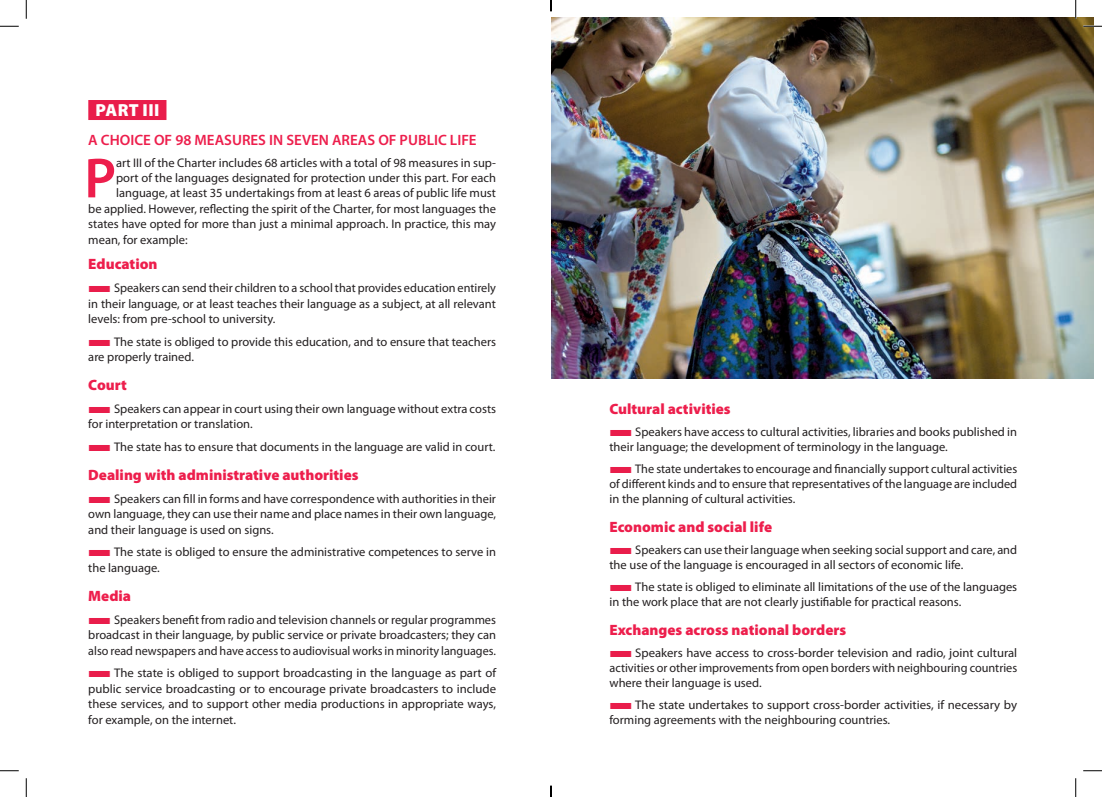
<style>
.page{position:relative;width:1102px;height:797px;background:#fff}
.page>*{position:absolute;margin:0;border:0;box-sizing:border-box;transform-origin:0 0}
.t1{font:600 57px "Myriad Pro";color:#ed1e4c}
.t2{font:900 17.5px "Myriad Pro";letter-spacing:.02em;color:#fff}
.t3{font:900 15px "Myriad Pro";color:#ed1e4c}
.t4{font:600 15px "Myriad Pro";color:#ed1e4c}
.t5{font:12.5px/15.5px "Myriad Pro";color:#231f20}
.s1{color:#e91d4b}
</style>
<div class="page">
<div style="left:88px;top:100px;width:78px;height:20px;background:#e91d4b"></div>
<img style="left:552px;top:17px;width:541px;height:361px">
<svg style="left:0;top:25px;width:19px;height:2px"></svg>
<svg style="left:1083px;top:25px;width:18px;height:2px"></svg>
<svg style="left:0;top:770px;width:19px;height:1px"></svg>
<svg style="left:1083px;top:770px;width:18px;height:1px"></svg>
<svg style="left:25px;top:0;width:2px;height:19px"></svg>
<svg style="left:25px;top:778px;width:2px;height:19px"></svg>
<svg style="left:1074px;top:0;width:2px;height:19px"></svg>
<svg style="left:1075px;top:778px;width:1px;height:19px"></svg>
<svg style="left:550px;top:785px;width:1px;height:12px"></svg>
<h2 class="t2" style="left:96px;top:98px;width:65px">PART III</h2>
<p class="t4" style="left:88px;top:130px;width:390px">A CHOICE OF 98 MEASURES IN SEVEN AREAS OF PUBLIC LIFE</p>
<h1 class="t1" style="left:84px;top:142px;width:33px">P</h1>
<p class="t5" style="left:116px;top:155px;width:381px">art III of the Charter includes 68 articles with a total of 98 measures in sup-</p>
<p class="t5" style="left:116px;top:170px;width:381px">port of the languages designated for protection under this part. For each</p>
<p class="t5" style="left:116px;top:185px;width:381px">language, at least 35 undertakings from at least 6 areas of public life must</p>
<p class="t5" style="left:88px;top:201px;width:409px">be applied. However, reflecting the spirit of the Charter, for most languages the</p>
<p class="t5" style="left:88px;top:216px;width:409px">states have opted for more than just a minimal approach. In practice, this may</p>
<p class="t5" style="left:88px;top:232px;width:101px">mean, for example:</p>
<p class="t3" style="left:88px;top:254px;width:71px">Education</p>
<p class="t5" style="left:88px;top:280px;width:409px;text-align:justify"><span class="s1">■</span>Speakers can send their children to a school that provides education entirely in their language, or at least teaches their language as a subject, at all relevant levels: from pre-school to university.</p>
<p class="t5" style="left:88px;top:333px;width:409px"><span class="s1">■</span>The state is obliged to provide this education, and to ensure that teachers are properly trained.</p>
<p class="t3" style="left:88px;top:375px;width:40px">Court</p>
<p class="t5" style="left:88px;top:401px;width:409px"><span class="s1">■</span>Speakers can appear in court using their own language without extra costs for interpretation or translation.</p>
<p class="t5" style="left:88px;top:439px;width:408px"><span class="s1">■</span>The state has to ensure that documents in the language are valid in court.</p>
<p class="t3" style="left:88px;top:465px;width:272px">Dealing with administrative authorities</p>
<p class="t5" style="left:88px;top:490px;width:409px;text-align:justify"><span class="s1">■</span>Speakers can fill in forms and have correspondence with authorities in their own language, they can use their name and place names in their own language, and their language is used on signs.</p>
<p class="t5" style="left:88px;top:544px;width:409px"><span class="s1">■</span>The state is obliged to ensure the administrative competences to serve in the language.</p>
<p class="t3" style="left:88px;top:586px;width:44px">Media</p>
<p class="t5" style="left:88px;top:611px;width:409px;text-align:justify"><span class="s1">■</span>Speakers benefit from radio and television channels or regular programmes broadcast in their language, by public service or private broadcasters; they can also read newspapers and have access to audiovisual works in minority languages.</p>
<p class="t5" style="left:88px;top:665px;width:409px;text-align:justify"><span class="s1">■</span>The state is obliged to support broadcasting in the language as part of public service broadcasting or to encourage private broadcasters to include these services, and to support other media productions in appropriate ways, for example, on the internet.</p>
<p class="t3" style="left:609px;top:399px;width:123px">Cultural activities</p>
<p class="t5" style="left:609px;top:424px;width:409px;line-height:15px"><span class="s1">■</span>Speakers have access to cultural activities, libraries and books published in their language; the development of terminology in the language.</p>
<p class="t5" style="left:609px;top:461px;width:409px;line-height:15px;text-align:justify"><span class="s1">■</span>The state undertakes to encourage and financially support cultural activities of different kinds and to ensure that representatives of the language are included in the planning of cultural activities.</p>
<p class="t3" style="left:609px;top:516px;width:164px">Economic and social life</p>
<p class="t5" style="left:609px;top:542px;width:409px;line-height:15px"><span class="s1">■</span>Speakers can use their language when seeking social support and care, and the use of the language is encouraged in all sectors of economic life.</p>
<p class="t5" style="left:609px;top:579px;width:409px;line-height:15px"><span class="s1">■</span>The state is obliged to eliminate all limitations of the use of the languages in the work place that are not clearly justifiable for practical reasons.</p>
<p class="t3" style="left:609px;top:619px;width:238px">Exchanges across national borders</p>
<p class="t5" style="left:609px;top:644px;width:409px;line-height:15px;text-align:justify"><span class="s1">■</span>Speakers have access to cross-border television and radio, joint cultural activities or other improvements from open borders with neighbouring countries where their language is used.</p>
<p class="t5" style="left:609px;top:697px;width:409px;line-height:15px"><span class="s1">■</span>The state undertakes to support cross-border activities, if necessary by forming agreements with the neighbouring countries.</p>
</div>
